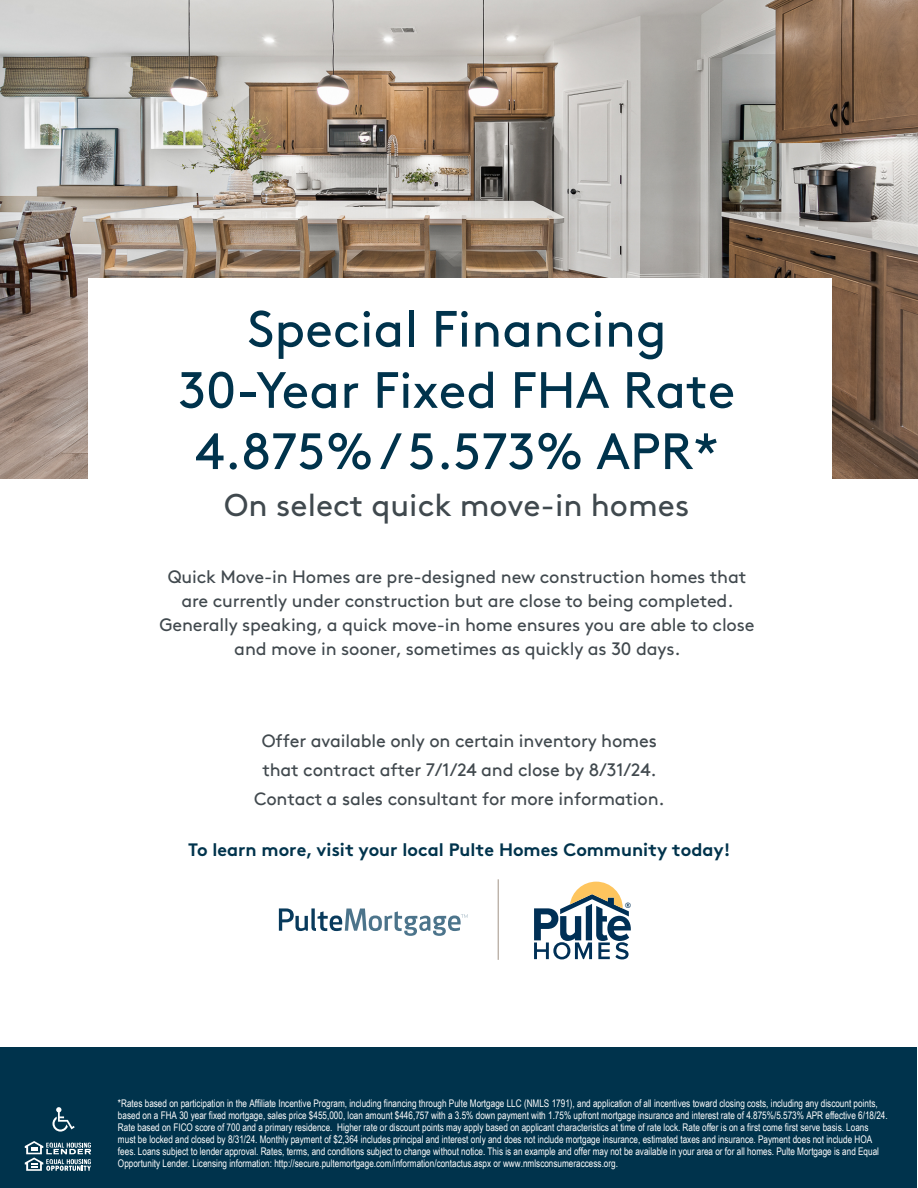
<style>
.page{position:relative;width:918px;height:1188px;background:#fff}
.page>*{position:absolute;margin:0;border:0;box-sizing:border-box;transform-origin:0 0}
.t1{font:51px/61.2px "Brown TT";color:#00334c;text-align:center}
.t2{font:31.5px "Brown Std";color:#40494e}
.t3{font:18px/24px "Brown Std";letter-spacing:-.01em;color:#41494e;text-align:center}
.t4{font:18px/29px "Brown TT";letter-spacing:-.01em;color:#41494e;text-align:center}
.t5{font:700 18px "Brown Std";color:#00334c}
.t6{font:10.5px/11.9px "Arial Narrow";color:#fff;scale:.95 1}
.t7{font:7.8px "Brown Std";color:#003056}
</style>
<div class="page">
<img style="left:0;top:0;width:918px;height:479px">
<div style="left:88px;top:278px;width:744px;height:237px;background:#fff"></div>
<div style="left:0;top:1047px;width:917px;height:141px;background:#00334c"></div>
<svg style="left:534px;top:882px;width:97px;height:77px"></svg>
<hr style="left:498px;top:879px;width:1px;height:81px;background:#bab0a6">
<svg style="left:279px;top:908px;width:189px;height:28px"></svg>
<svg style="left:52px;top:1107px;width:23px;height:25px"></svg>
<svg style="left:25px;top:1141px;width:66px;height:30px"></svg>
<p class="t1" style="left:179px;top:299px;width:558px">Special Financing<br>30-Year Fixed FHA Rate<br>4.875% /5.573% APR*</p>
<p class="t2" style="left:224px;top:486px;width:467px">On select quick move-in homes</p>
<p class="t3" style="left:159px;top:565px;width:597px">Quick Move-in Homes are pre-designed new construction homes that are currently under construction but are close to being completed.<br>Generally speaking, a quick move-in home ensures you are able to close and move in sooner, sometimes as quickly as 30 days.</p>
<p class="t4" style="left:254px;top:726px;width:412px">Offer available only on certain inventory homes that contract after 7/1/24 and close by 8/31/24.<br>Contact a sales consultant for more information.</p>
<p class="t5" style="left:188px;top:839px;width:544px">To learn more, visit your local Pulte Homes Community today!</p>
<p class="t7" style="left:625px;top:901px;width:8px">®</p>
<p class="t6" style="left:118px;top:1097px;width:812px">*Rates based on participation in the Affiliate Incentive Program, including financing through Pulte Mortgage LLC (NMLS 1791), and application of all incentives toward closing costs, including any discount points, based on a FHA 30 year fixed mortgage, sales price $455,000, loan amount $446,757 with a 3.5% down payment with 1.75% upfront mortgage insurance and interest rate of 4.875%/5.573% APR effective 6/18/24.<br>Rate based on FICO score of 700 and a primary residence. Higher rate or discount points may apply based on applicant characteristics at time of rate lock. Rate offer is on a first come first serve basis. Loans must be locked and closed by 8/31/24. Monthly payment of $2,364 includes principal and interest only and does not include mortgage insurance, estimated taxes and insurance. Payment does not include HOA fees. Loans subject to lender approval. Rates, terms, and conditions subject to change without notice. This is an example and offer may not be available in your area or for all homes. Pulte Mortgage is and Equal Opportunity Lender. Licensing information: http://secure.pultemortgage.com/information/contactus.aspx or www.nmlsconsumeraccess.org.</p>
</div>
